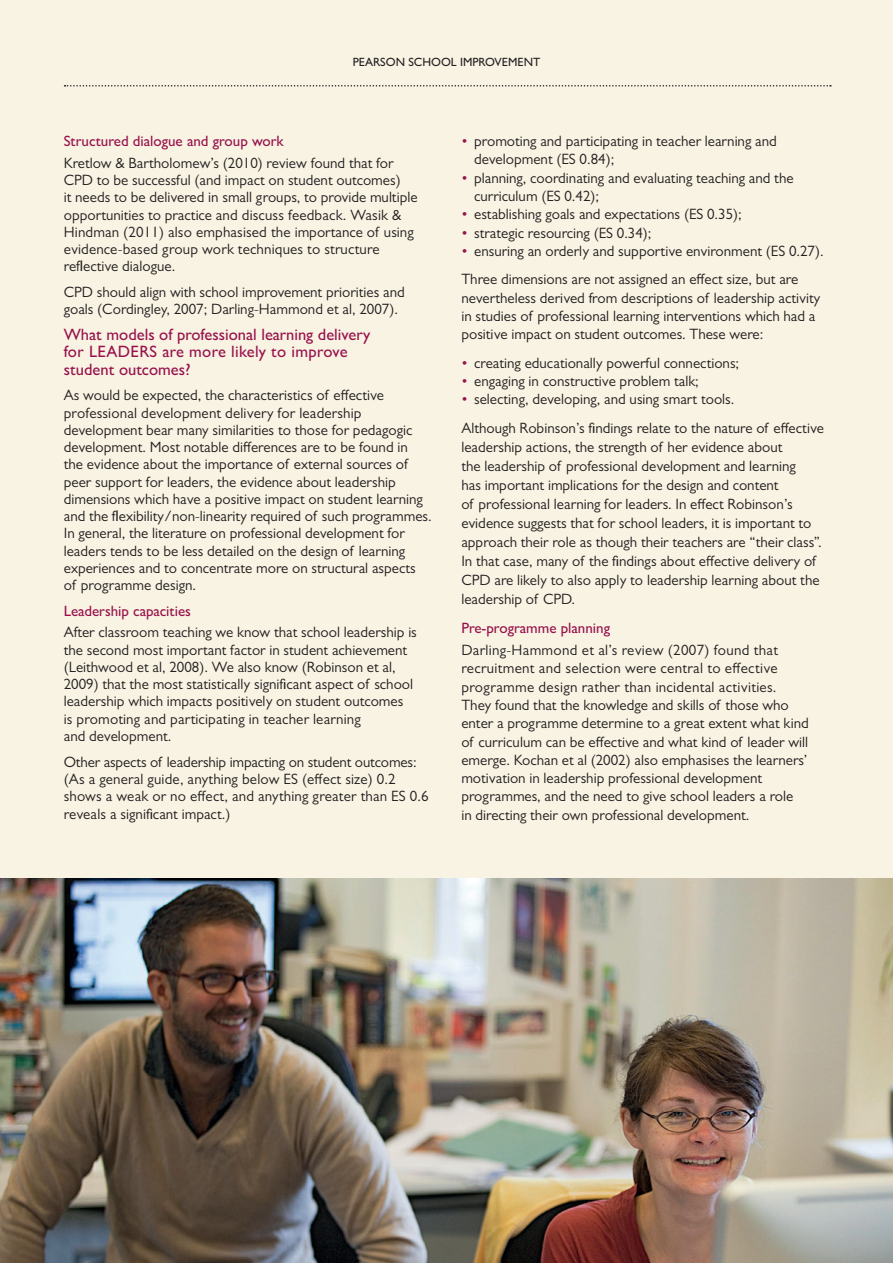
<style>
.page{position:relative;width:893px;height:1263px;background:#f9f3e3}
.page>*{position:absolute;margin:0;border:0;box-sizing:border-box;transform-origin:0 0}
.Body_Text{font:500 16.5px/17.2px "Gill Sans MT Pro";color:#97124c}
.Body_Text-2{font:15px/17.2px "Gill Sans MT Pro";color:#231f20}
.Body_Text-3{font:500 15px "Gill Sans MT Pro";color:#97124c}
.t1{font:500 12px "Gill Sans MT Pro";color:#231f20}
.s1{color:#97124c}
</style>
<div class="page">
<svg style="left:65px;top:85px;width:766px;height:2px"></svg>
<img style="left:0;top:878px;width:893px;height:385px">
<p class="t1" style="left:353px;top:55px;width:189px">PEARSON SCHOOL IMPROVEMENT</p>
<p class="Body_Text-3" style="left:64px;top:132px;width:221px">Structured dialogue and group work</p>
<p class="Body_Text-2" style="left:64px;top:154px;width:355px">Kretlow &amp; Bartholomew’s (2010) review found that for CPD to be successful (and impact on student outcomes)<br>it needs to be delivered in small groups, to provide multiple opportunities to practice and discuss feedback. Wasik &amp; Hindman (2011) also emphasised the importance of using evidence-based group work techniques to structure reflective dialogue.</p>
<p class="Body_Text-2" style="left:64px;top:283px;width:343px">CPD should align with school improvement priorities and goals (Cordingley, 2007; Darling-Hammond et al, 2007).</p>
<p class="Body_Text" style="left:64px;top:326px;width:308px">What models of professional learning delivery for LEADERS are more likely to improve student outcomes?</p>
<p class="Body_Text-2" style="left:64px;top:386px;width:369px">As would be expected, the characteristics of effective professional development delivery for leadership development bear many similarities to those for pedagogic development. Most notable differences are to be found in<br>the evidence about the importance of external sources of peer support for leaders, the evidence about leadership dimensions which have a positive impact on student learning and the flexibility/non-linearity required of such programmes.<br>In general, the literature on professional development for leaders tends to be less detailed on the design of learning experiences and to concentrate more on structural aspects<br>of programme design.</p>
<p class="Body_Text-3" style="left:64px;top:602px;width:129px">Leadership capacities</p>
<p class="Body_Text-2" style="left:64px;top:624px;width:355px">After classroom teaching we know that school leadership is the second most important factor in student achievement (Leithwood et al, 2008). We also know (Robinson et al, 2009) that the most statistically significant aspect of school leadership which impacts positively on student outcomes<br>is promoting and participating in teacher learning<br>and development.</p>
<p class="Body_Text-2" style="left:64px;top:753px;width:354px">Other aspects of leadership impacting on student outcomes:</p>
<p class="Body_Text-2" style="left:64px;top:770px;width:366px">(As a general guide, anything below ES (effect size) 0.2 shows a weak or no effect, and anything greater than ES 0.6 reveals a significant impact.)</p>
<p class="Body_Text-2" style="left:474px;top:132px;width:304px;line-height:18px;text-indent:-13px"><span class="s1">•</span> promoting and participating in teacher learning and development (ES 0.84);</p>
<p class="Body_Text-2" style="left:474px;top:168px;width:321px;line-height:18.3px;text-indent:-13px"><span class="s1">•</span> planning, coordinating and evaluating teaching and the curriculum (ES 0.42);</p>
<p class="Body_Text-2" style="left:461px;top:205px;width:282px"><span class="s1">•</span> establishing goals and expectations (ES 0.35);</p>
<p class="Body_Text-2" style="left:461px;top:224px;width:192px"><span class="s1">•</span> strategic resourcing (ES 0.34);</p>
<p class="Body_Text-2" style="left:461px;top:242px;width:364px"><span class="s1">•</span> ensuring an orderly and supportive environment (ES 0.27).</p>
<p class="Body_Text-2" style="left:461px;top:270px;width:361px;line-height:18.3px">Three dimensions are not assigned an effect size, but are nevertheless derived from descriptions of leadership activity in studies of professional learning interventions which had a positive impact on student outcomes. These were:</p>
<p class="Body_Text-2" style="left:461px;top:354px;width:279px"><span class="s1">•</span> creating educationally powerful connections;</p>
<p class="Body_Text-2" style="left:461px;top:372px;width:239px"><span class="s1">•</span> engaging in constructive problem talk;</p>
<p class="Body_Text-2" style="left:461px;top:390px;width:274px"><span class="s1">•</span> selecting, developing, and using smart tools.</p>
<p class="Body_Text-2" style="left:461px;top:419px;width:364px;line-height:18.9px">Although Robinson’s findings relate to the nature of effective leadership actions, the strength of her evidence about<br>the leadership of professional development and learning<br>has important implications for the design and content<br>of professional learning for leaders. In effect Robinson’s evidence suggests that for school leaders, it is important to approach their role as though their teachers are “their class”.<br>In that case, many of the findings about effective delivery of CPD are likely to also apply to leadership learning about the leadership of CPD.</p>
<p class="Body_Text-3" style="left:461px;top:618px;width:150px">Pre-programme planning</p>
<p class="Body_Text-2" style="left:461px;top:641px;width:349px;line-height:18.3px">Darling-Hammond et al’s review (2007) found that recruitment and selection were central to effective programme design rather than incidental activities.<br>They found that the knowledge and skills of those who enter a programme determine to a great extent what kind of curriculum can be effective and what kind of leader will emerge. Kochan et al (2002) also emphasises the learners’ motivation in leadership professional development programmes, and the need to give school leaders a role<br>in directing their own professional development.</p>
</div>
